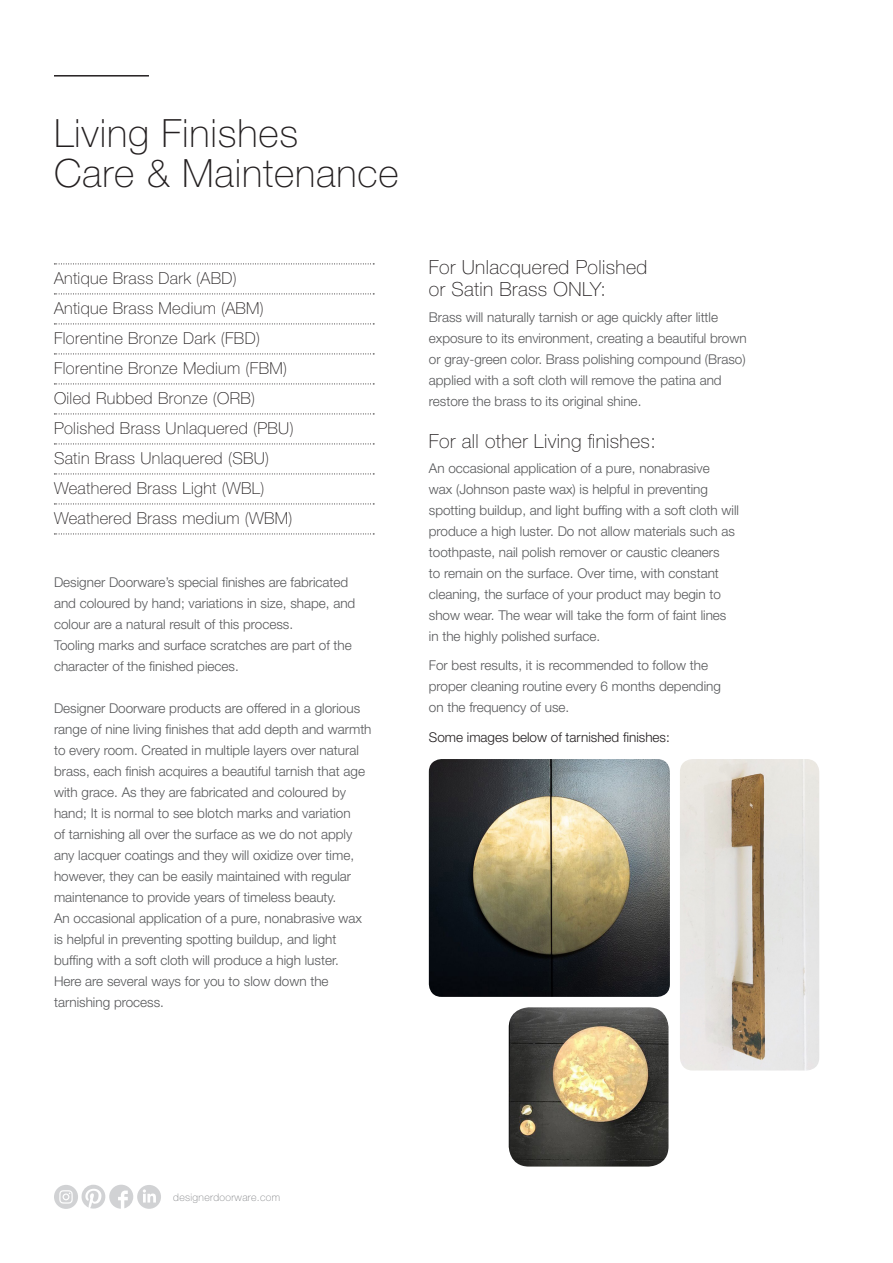
<style>
.page{position:relative;width:893px;height:1263px;background:#fff}
.page>*{position:absolute;margin:0;border:0;box-sizing:border-box;transform-origin:0 0}
.t1{font:100 39px "Helvetica Neue";letter-spacing:.02em;color:#231f20}
.t2{font:100 19.5px "Helvetica Neue";letter-spacing:.02em;color:#231f20}
.t3{font:100 16.5px "Helvetica Neue";letter-spacing:.02em;color:#231f20}
.t4{font:300 13.5px/21px "Helvetica Neue";color:#57585a}
.t5{font:300 13.5px "Helvetica Neue";color:#231f20}
.t6{font:100 10.5px "Helvetica Neue";letter-spacing:.03em;color:#808285}
</style>
<div class="page">
<svg style="left:54px;top:264px;width:320px;height:1px"></svg>
<svg style="left:54px;top:294px;width:320px;height:1px"></svg>
<svg style="left:54px;top:324px;width:320px;height:1px"></svg>
<svg style="left:54px;top:354px;width:320px;height:1px"></svg>
<svg style="left:54px;top:384px;width:320px;height:1px"></svg>
<svg style="left:54px;top:414px;width:320px;height:1px"></svg>
<svg style="left:54px;top:444px;width:320px;height:1px"></svg>
<svg style="left:54px;top:474px;width:320px;height:1px"></svg>
<svg style="left:54px;top:504px;width:320px;height:1px"></svg>
<svg style="left:54px;top:534px;width:320px;height:1px"></svg>
<hr style="left:54px;top:75px;width:95px;height:2px;background:#231f20">
<img style="left:680px;top:759px;width:139px;height:311px">
<img style="left:509px;top:1007px;width:159px;height:159px">
<img style="left:429px;top:759px;width:241px;height:238px">
<svg style="left:54px;top:1185px;width:107px;height:24px"></svg>
<p class="t1" style="left:54px;top:111px;width:246px">Living Finishes</p>
<p class="t1" style="left:54px;top:151px;width:346px">Care &amp; Maintenance</p>
<p class="t3" style="left:54px;top:268px;width:184px">Antique Brass Dark (ABD)</p>
<p class="t3" style="left:54px;top:298px;width:211px">Antique Brass Medium (ABM)</p>
<p class="t3" style="left:54px;top:328px;width:207px">Florentine Bronze Dark (FBD)</p>
<p class="t3" style="left:54px;top:358px;width:235px">Florentine Bronze Medium (FBM)</p>
<p class="t3" style="left:54px;top:388px;width:203px">Oiled Rubbed Bronze (ORB)</p>
<p class="t3" style="left:54px;top:418px;width:241px">Polished Brass Unlaquered (PBU)</p>
<p class="t3" style="left:54px;top:448px;width:217px">Satin Brass Unlaquered (SBU)</p>
<p class="t3" style="left:54px;top:478px;width:212px">Weathered Brass Light (WBL)</p>
<p class="t3" style="left:54px;top:508px;width:240px">Weathered Brass medium (WBM)</p>
<p class="t4" style="left:54px;top:571px;width:303px">Designer Doorware’s special finishes are fabricated and coloured by hand; variations in size, shape, and colour are a natural result of this process.<br>Tooling marks and surface scratches are part of the character of the finished pieces.</p>
<p class="t4" style="left:54px;top:697px;width:319px">Designer Doorware products are offered in a glorious range of nine living finishes that add depth and warmth to every room. Created in multiple layers over natural brass, each finish acquires a beautiful tarnish that age with grace. As they are fabricated and coloured by hand; It is normal to see blotch marks and variation<br>of tarnishing all over the surface as we do not apply any lacquer coatings and they will oxidize over time, however, they can be easily maintained with regular maintenance to provide years of timeless beauty.<br>An occasional application of a pure, nonabrasive wax is helpful in preventing spotting buildup, and light buffing with a soft cloth will produce a high luster.<br>Here are several ways for you to slow down the tarnishing process.</p>
<p class="t2" style="left:429px;top:256px;width:220px">For Unlacquered Polished</p>
<p class="t2" style="left:429px;top:278px;width:179px">or Satin Brass ONLY:</p>
<p class="t4" style="left:429px;top:306px;width:319px">Brass will naturally tarnish or age quickly after little exposure to its environment, creating a beautiful brown or gray-green color. Brass polishing compound (Braso) applied with a soft cloth will remove the patina and restore the brass to its original shine.</p>
<p class="t2" style="left:429px;top:429px;width:228px">For all other Living finishes:</p>
<p class="t4" style="left:429px;top:457px;width:312px">An occasional application of a pure, nonabrasive<br>wax (Johnson paste wax) is helpful in preventing spotting buildup, and light buffing with a soft cloth will produce a high luster. Do not allow materials such as toothpaste, nail polish remover or caustic cleaners<br>to remain on the surface. Over time, with constant cleaning, the surface of your product may begin to show wear. The wear will take the form of faint lines in the highly polished surface.</p>
<p class="t4" style="left:429px;top:655px;width:294px">For best results, it is recommended to follow the proper cleaning routine every 6 months depending on the frequency of use.</p>
<p class="t5" style="left:429px;top:729px;width:243px">Some images below of tarnished finishes:</p>
<p class="t6" style="left:173px;top:1191px;width:108px">designerdoorware.com</p>
</div>
